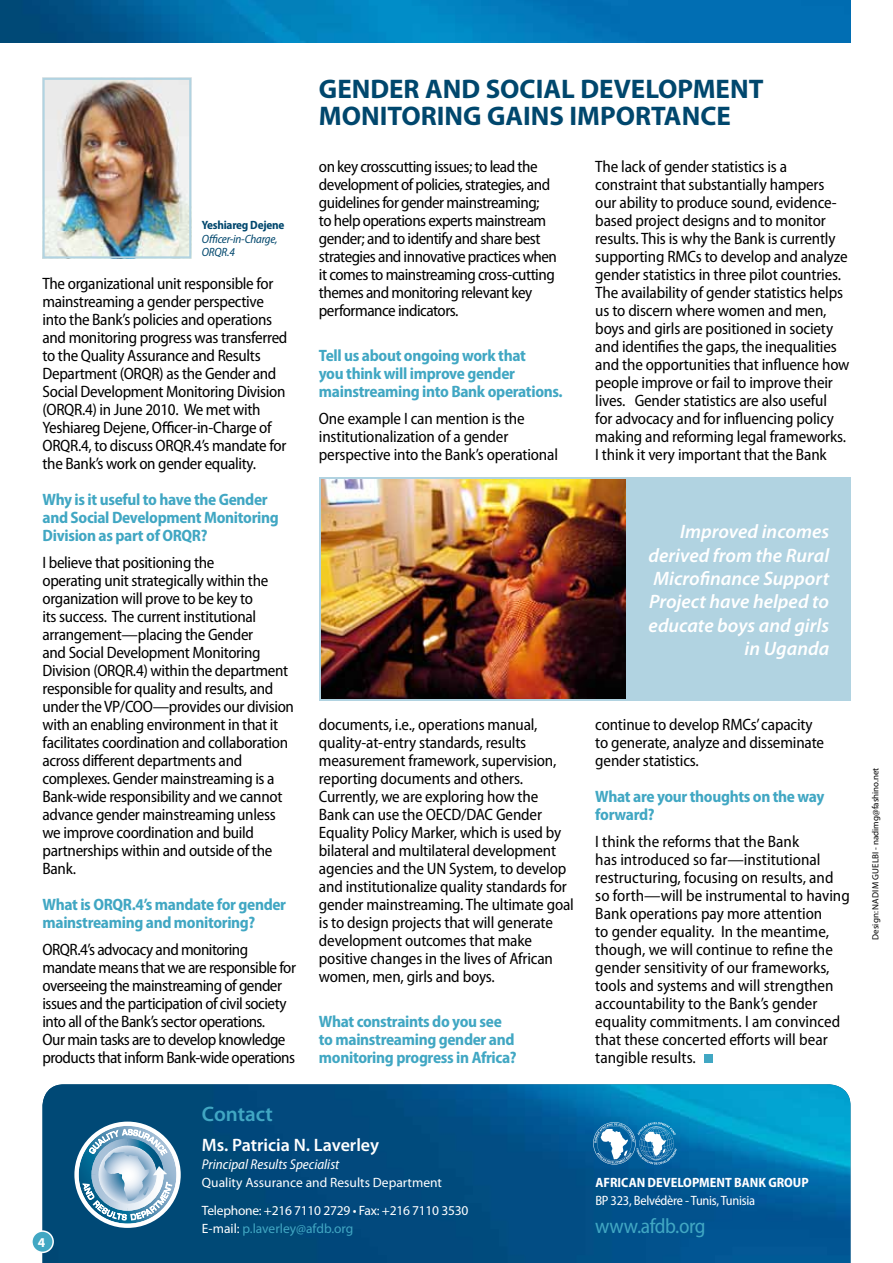
<style>
.page{position:relative;width:893px;height:1263px;background:#fff}
.page>*{position:absolute;margin:0;border:0;box-sizing:border-box;transform-origin:0 0}
.t1{font:700 27px/27px "Myriad Pro";color:#00476d}
.t2{font:semi-condensed 21px "Myriad Pro";letter-spacing:-.02em;color:#41a7c3}
.t3{font:600 21px "Myriad Pro";color:#41a7c3}
.t4{font:italic 600 19.5px/23.4px "Myriad Pro";color:#fff;text-align:right}
.t5{font:600 18px "Myriad Pro";color:#fff}
.t6{font:semi-condensed 16.5px/18px "Myriad Pro";letter-spacing:-.015em;color:#000}
.t7{font:700 semi-condensed 16.5px/18px "Myriad Pro";letter-spacing:-.02em;color:#41a7c3}
.t8{font:italic semi-condensed 14.25px "Myriad Pro";color:#fff}
.t9{font:13.5px/28.7px "Myriad Pro";letter-spacing:-.02em;color:#fff}
.t10{font:semi-condensed 13.5px "Myriad Pro";letter-spacing:-.02em;color:#fff}
.t11{font:700 semi-condensed 13.5px "Myriad Pro";color:#fff}
.t12{font:13.5px "Myriad Pro";color:#41a7c3}
.t13{font:700 13.5px "Myriad Pro";color:#fff}
.t14{font:italic semi-condensed 12px/13.5px "Myriad Pro";letter-spacing:-.02em;color:#00476d}
.t15{font:700 semi-condensed 12px "Myriad Pro";letter-spacing:-.02em;color:#00476d}
.t16{font:9px "Myriad Pro";color:#000}
.s1{color:#fff}
</style>
<div class="page">
<div style="left:704px;top:1054px;width:9px;height:9px;background:#41a7c3"></div>
<img style="left:43px;top:1084px;width:807px;height:179px">
<svg style="left:79px;top:1126px;width:97px;height:98px"></svg>
<svg style="left:83px;top:1129px;width:89px;height:91px"></svg>
<div style="left:74px;top:1121px;width:107px;height:107px;border:4px solid #fff;border-radius:50%"></div>
<div style="left:32px;top:1231px;width:21px;height:21px;background:#41a7c3;border-radius:50%"></div>
<div style="left:31px;top:1230px;width:23px;height:23px;border:2px solid #fff;border-radius:50%"></div>
<svg style="left:593px;top:1122px;width:84px;height:42px"></svg>
<img style="left:0;top:0;width:850px;height:43px">
<img style="left:46px;top:81px;width:142px;height:174px">
<div style="left:43px;top:78px;width:148px;height:180px;border:2px solid #b1d3e1"></div>
<div style="left:319px;top:478px;width:531px;height:223px;background:#b1d3e1"></div>
<img style="left:321px;top:480px;width:304px;height:219px">
<p class="t15" style="left:202px;top:218px;width:84px">Yeshiareg Dejene</p>
<p class="t14" style="left:202px;top:232px;width:77px">Officer-in-Charge,<br>ORQR.4</p>
<p class="t6" style="left:43px;top:274px;width:246px">The organizational unit responsible for mainstreaming a gender perspective into the Bank’s policies and operations and monitoring progress was transferred to the Quality Assurance and Results Department (ORQR) as the Gender and Social Development Monitoring Division (ORQR.4) in June 2010. We met with Yeshiareg Dejene, Officer-in-Charge of ORQR.4, to discuss ORQR.4’s mandate for the Bank’s work on gender equality.</p>
<p class="t7" style="left:43px;top:490px;width:238px">Why is it useful to have the Gender and Social Development Monitoring<br>Division as part of ORQR?</p>
<p class="t6" style="left:43px;top:553px;width:253px">I believe that positioning the<br>operating unit strategically within the organization will prove to be key to<br>its success. The current institutional arrangement—placing the Gender<br>and Social Development Monitoring Division (ORQR.4) within the department responsible for quality and results, and under the VP/COO—provides our division with an enabling environment in that it facilitates coordination and collaboration across different departments and complexes. Gender mainstreaming is a Bank-wide responsibility and we cannot advance gender mainstreaming unless we improve coordination and build partnerships within and outside of the Bank.</p>
<p class="t7" style="left:43px;top:895px;width:245px">What is ORQR.4’s mandate for gender mainstreaming and monitoring?</p>
<p class="t6" style="left:43px;top:940px;width:255px">ORQR.4’s advocacy and monitoring mandate means that we are responsible for overseeing the mainstreaming of gender issues and the participation of civil society into all of the Bank’s sector operations.<br>Our main tasks are to develop knowledge products that inform Bank-wide operations</p>
<p class="t3" style="left:202px;top:1101px;width:72px">Contact</p>
<h1 class="t1" style="left:319px;top:75px;width:446px">GENDER AND SOCIAL DEVELOPMENT<br>MONITORING GAINS IMPORTANCE</h1>
<p class="t6" style="left:319px;top:157px;width:240px">on key crosscutting issues; to lead the development of policies, strategies, and guidelines for gender mainstreaming;<br>to help operations experts mainstream gender; and to identify and share best strategies and innovative practices when it comes to mainstreaming cross-cutting themes and monitoring relevant key performance indicators.</p>
<p class="t7" style="left:319px;top:346px;width:245px">Tell us about ongoing work that<br>you think will improve gender mainstreaming into Bank operations.</p>
<p class="t6" style="left:319px;top:409px;width:241px">One example I can mention is the institutionalization of a gender perspective into the Bank’s operational</p>
<p class="t6" style="left:595px;top:157px;width:256px">The lack of gender statistics is a constraint that substantially hampers our ability to produce sound, evidence&shy;based project designs and to monitor results. This is why the Bank is currently supporting RMCs to develop and analyze gender statistics in three pilot countries.<br>The availability of gender statistics helps us to discern where women and men, boys and girls are positioned in society and identifies the gaps, the inequalities and the opportunities that influence how people improve or fail to improve their lives. Gender statistics are also useful<br>for advocacy and for influencing policy making and reforming legal frameworks.<br>I think it very important that the Bank</p>
<p class="t4" style="left:648px;top:519px;width:182px">Improved incomes derived from the Rural<br>Microfinance Support<br>Project have helped to educate boys and girls in Uganda</p>
<p class="t6" style="left:319px;top:715px;width:257px">documents, i.e., operations manual, quality-at-entry standards, results measurement framework, supervision, reporting documents and others.<br>Currently, we are exploring how the<br>Bank can use the OECD/DAC Gender Equality Policy Marker, which is used by bilateral and multilateral development agencies and the UN System, to develop and institutionalize quality standards for gender mainstreaming. The ultimate goal is to design projects that will generate development outcomes that make positive changes in the lives of African women, men, girls and boys.</p>
<p class="t7" style="left:319px;top:1012px;width:199px">What constraints do you see to mainstreaming gender and monitoring progress in Africa?</p>
<p class="t6" style="left:595px;top:715px;width:230px">continue to develop RMCs’ capacity to generate, analyze and disseminate gender statistics.</p>
<p class="t7" style="left:595px;top:787px;width:231px">What are your thoughts on the way forward?</p>
<p class="t6" style="left:595px;top:832px;width:256px">I think the reforms that the Bank<br>has introduced so far—institutional restructuring, focusing on results, and so forth—will be instrumental to having Bank operations pay more attention<br>to gender equality. In the meantime, though, we will continue to refine the gender sensitivity of our frameworks, tools and systems and will strengthen accountability to the Bank’s gender equality commitments. I am convinced that these concerted efforts will bear tangible results.</p>
<p class="t13" style="left:38px;top:1233px;width:9px">4</p>
<p class="t5" style="left:202px;top:1133px;width:179px">Ms. Patricia N. Laverley</p>
<p class="t8" style="left:202px;top:1155px;width:139px">Principal Results Specialist</p>
<p class="t9" style="left:202px;top:1167px;width:268px">Quality Assurance and Results Department<br>Telephone: +216 7110 2729 • Fax: +216 7110 3530</p>
<p class="t12" style="left:202px;top:1220px;width:153px"><span class="s1">E-mail:</span> p.laverley@afdb.org</p>
<p class="t11" style="left:595px;top:1173px;width:215px">African Development Bank Group</p>
<p class="t10" style="left:595px;top:1192px;width:161px">BP 323, Belvédère - Tunis, Tunisia</p>
<p class="t2" style="left:595px;top:1213px;width:112px">www.afdb.org</p>
<p class="t16" style="left:870px;top:940px;width:173px;rotate:-90deg">Design: Nadim Guelbi - nadimg@fashino.net</p>
</div>
